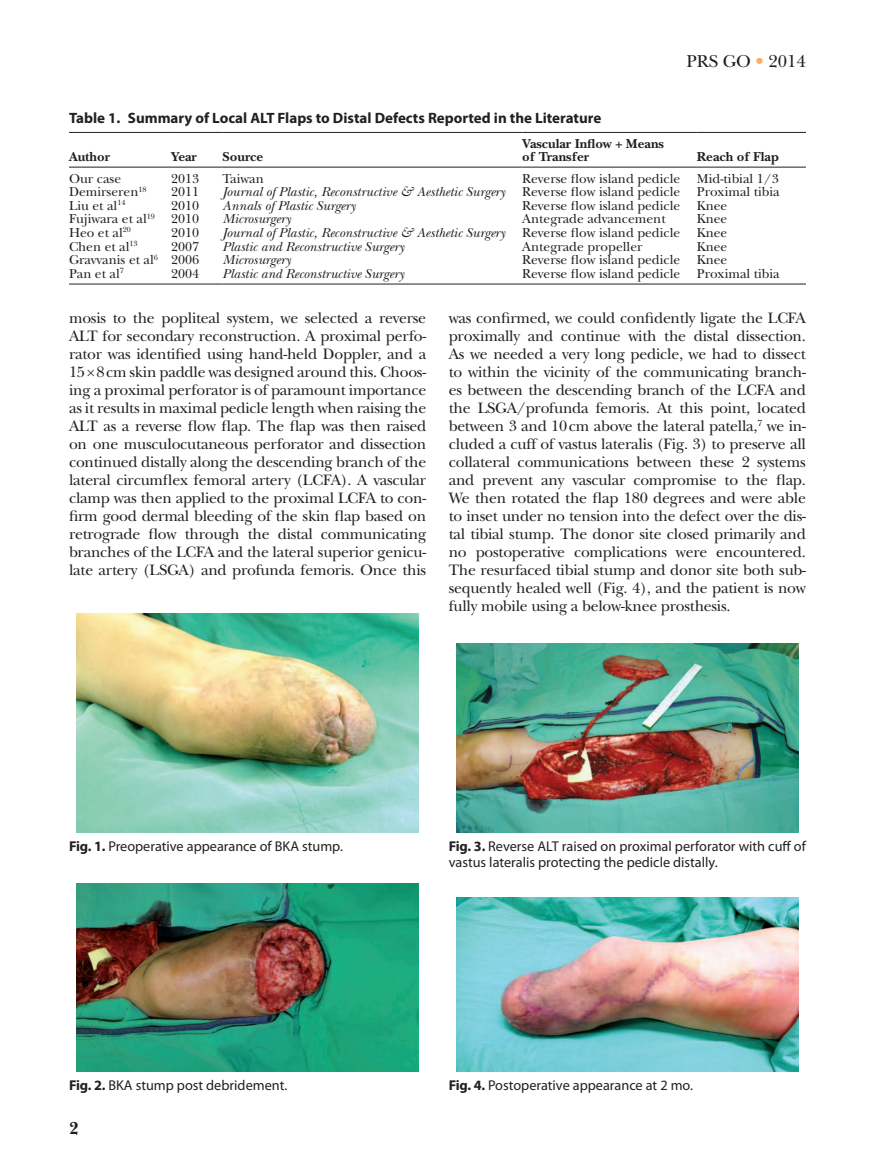
<style>
.page{position:relative;width:878px;height:1175px;background:#fff}
.page>*{position:absolute;margin:0;border:0;box-sizing:border-box;transform-origin:0 0}
.t1{font:18px "New Baskerville";color:#231f20}
.t2{font:700 18px "New Baskerville";color:#231f20}
.t3{font:15.75px/18px "New Baskerville";letter-spacing:-.015em;color:#231f20;text-align:justify}
.t4{font:700 15px "Myriad Pro";color:#231f20}
.t5{font:14.25px/16.5px "Myriad Pro";color:#231f20}
.t6{font:13.5px "New Baskerville";color:#231f20}
.t7{font:italic 13.5px "New Baskerville";color:#231f20}
.t8{font:700 13.5px/13.5px "New Baskerville";color:#231f20}
.s1{color:#faad5e}
.s2{font-weight:700}
</style>
<div class="page">
<hr style="left:69px;top:132px;width:102px;height:1px;background:#231f20">
<hr style="left:171px;top:132px;width:51px;height:1px;background:#231f20">
<hr style="left:222px;top:132px;width:300px;height:1px;background:#231f20">
<hr style="left:522px;top:132px;width:174px;height:1px;background:#231f20">
<hr style="left:696px;top:132px;width:109px;height:1px;background:#231f20">
<hr style="left:69px;top:167px;width:102px;height:1px;background:#231f20">
<hr style="left:171px;top:167px;width:51px;height:1px;background:#231f20">
<hr style="left:222px;top:167px;width:300px;height:1px;background:#231f20">
<hr style="left:522px;top:167px;width:174px;height:1px;background:#231f20">
<hr style="left:696px;top:167px;width:109px;height:1px;background:#231f20">
<hr style="left:69px;top:284px;width:102px;height:1px;background:#231f20">
<hr style="left:171px;top:284px;width:51px;height:1px;background:#231f20">
<hr style="left:222px;top:284px;width:300px;height:1px;background:#231f20">
<hr style="left:522px;top:284px;width:174px;height:1px;background:#231f20">
<hr style="left:696px;top:284px;width:109px;height:1px;background:#231f20">
<img style="left:77px;top:613px;width:341px;height:219px">
<img style="left:76px;top:883px;width:343px;height:188px">
<img style="left:456px;top:643px;width:342px;height:189px">
<img style="left:456px;top:897px;width:342px;height:174px">
<p class="t4" style="left:69px;top:108px;width:534px">Table 1. Summary of Local ALT Flaps to Distal Defects Reported in the Literature</p>
<p class="t8" style="left:69px;top:150px;width:43px">Author</p>
<p class="t8" style="left:171px;top:150px;width:27px">Year</p>
<p class="t8" style="left:222px;top:150px;width:42px">Source</p>
<p class="t8" style="left:522px;top:136px;width:143px">Vascular Inflow + Means of Transfer</p>
<p class="t1" style="left:686px;top:51px;width:121px">PRS GO <span class="s1">•</span> 2014</p>
<p class="t8" style="left:696px;top:150px;width:84px">Reach of Flap</p>
<p class="t6" style="left:69px;top:170px;width:54px">Our case</p>
<p class="t6" style="left:171px;top:170px;width:30px">2013</p>
<p class="t6" style="left:222px;top:170px;width:43px">Taiwan</p>
<p class="t6" style="left:522px;top:170px;width:258px">Reverse flow island pedicle Mid-tibial 1/3</p>
<p class="t6" style="left:69px;top:184px;width:79px">Demirseren<sup>18</sup></p>
<p class="t6" style="left:171px;top:184px;width:30px">2011</p>
<p class="t7" style="left:222px;top:184px;width:284px">Journal of Plastic, Reconstructive &amp; Aesthetic Surgery</p>
<p class="t6" style="left:522px;top:184px;width:259px">Reverse flow island pedicle Proximal tibia</p>
<p class="t6" style="left:69px;top:197px;width:58px">Liu et al<sup>14</sup></p>
<p class="t6" style="left:171px;top:197px;width:30px">2010</p>
<p class="t7" style="left:222px;top:197px;width:134px">Annals of Plastic Surgery</p>
<p class="t6" style="left:522px;top:197px;width:206px">Reverse flow island pedicle Knee</p>
<p class="t6" style="left:69px;top:211px;width:132px">Fujiwara et al<sup>19</sup> 2010</p>
<p class="t7" style="left:222px;top:211px;width:70px">Microsurgery</p>
<p class="t6" style="left:522px;top:211px;width:145px">Antegrade advancement</p>
<p class="t6" style="left:696px;top:211px;width:32px">Knee</p>
<p class="t6" style="left:69px;top:225px;width:63px">Heo et al<sup>20</sup></p>
<p class="t6" style="left:171px;top:225px;width:30px">2010</p>
<p class="t7" style="left:222px;top:225px;width:284px">Journal of Plastic, Reconstructive &amp; Aesthetic Surgery</p>
<p class="t6" style="left:522px;top:225px;width:206px">Reverse flow island pedicle Knee</p>
<p class="t6" style="left:69px;top:238px;width:70px">Chen et al<sup>13</sup></p>
<p class="t6" style="left:171px;top:238px;width:30px">2007</p>
<p class="t7" style="left:222px;top:238px;width:183px">Plastic and Reconstructive Surgery</p>
<p class="t6" style="left:522px;top:238px;width:122px">Antegrade propeller</p>
<p class="t6" style="left:696px;top:238px;width:32px">Knee</p>
<p class="t6" style="left:69px;top:252px;width:132px">Gravvanis et al<sup>6</sup> 2006</p>
<p class="t7" style="left:222px;top:252px;width:70px">Microsurgery</p>
<p class="t6" style="left:522px;top:252px;width:206px">Reverse flow island pedicle Knee</p>
<p class="t6" style="left:69px;top:265px;width:56px">Pan et al<sup>7</sup></p>
<p class="t6" style="left:171px;top:265px;width:30px">2004</p>
<p class="t7" style="left:222px;top:265px;width:183px">Plastic and Reconstructive Surgery</p>
<p class="t6" style="left:522px;top:265px;width:259px">Reverse flow island pedicle Proximal tibia</p>
<p class="t3" style="left:69px;top:309px;width:359px">mosis to the popliteal system, we selected a reverse ALT for secondary reconstruction. A proximal perfo&shy;rator was identified using hand-held Doppler, and a 15×8cm skin paddle was designed around this. Choos&shy;ing a proximal perforator is of paramount importance as it results in maximal pedicle length when raising the ALT as a reverse flow flap. The flap was then raised on one musculocutaneous perforator and dissection continued distally along the descending branch of the lateral circumflex femoral artery (LCFA). A vascular clamp was then applied to the proximal LCFA to con&shy;firm good dermal bleeding of the skin flap based on retrograde flow through the distal communicating branches of the LCFA and the lateral superior genicu&shy;late artery (LSGA) and profunda femoris. Once this</p>
<p class="t3" style="left:448px;top:309px;width:359px">was confirmed, we could confidently ligate the LCFA proximally and continue with the distal dissection.<br>As we needed a very long pedicle, we had to dissect to within the vicinity of the communicating branch&shy;es between the descending branch of the LCFA and the LSGA/profunda femoris. At this point, located between 3 and 10cm above the lateral patella,<sup>7</sup> we in&shy;cluded a cuff of vastus lateralis (Fig. 3) to preserve all collateral communications between these 2 systems and prevent any vascular compromise to the flap.<br>We then rotated the flap 180 degrees and were able to inset under no tension into the defect over the dis&shy;tal tibial stump. The donor site closed primarily and no postoperative complications were encountered.<br>The resurfaced tibial stump and donor site both sub&shy;sequently healed well (Fig. 4), and the patient is now fully mobile using a below-knee prosthesis.</p>
<p class="t5" style="left:69px;top:837px;width:275px"><span class="s2">Fig. 1.</span> Preoperative appearance of BKA stump.</p>
<p class="t5" style="left:69px;top:1076px;width:220px"><span class="s2">Fig. 2.</span> BKA stump post debridement.</p>
<p class="t2" style="left:69px;top:1118px;width:11px">2</p>
<p class="t5" style="left:448px;top:837px;width:359px"><span class="s2">Fig. 3.</span> Reverse ALT raised on proximal perforator with cuff of vastus lateralis protecting the pedicle distally.</p>
<p class="t5" style="left:448px;top:1076px;width:246px"><span class="s2">Fig. 4.</span> Postoperative appearance at 2 mo.</p>
</div>
